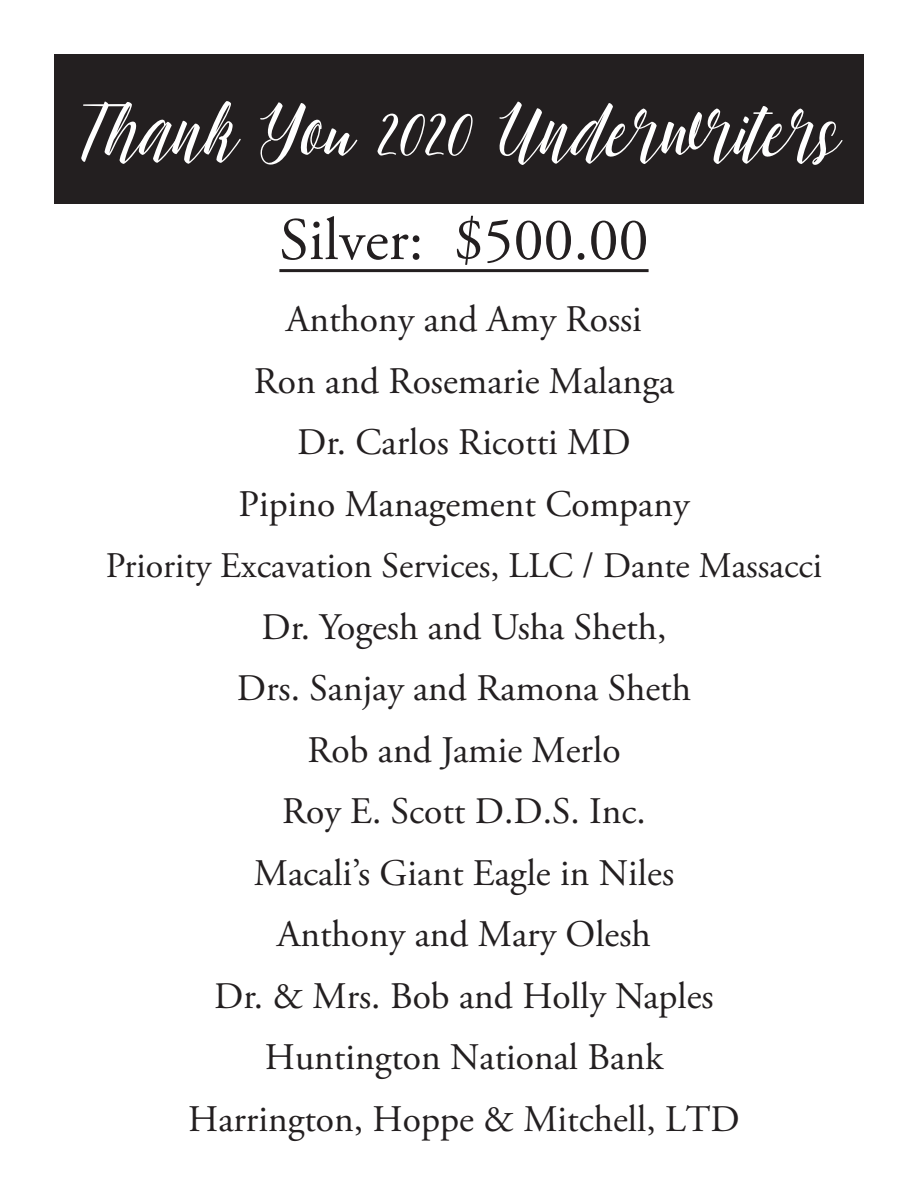
<style>
.page{position:relative;width:918px;height:1188px;background:#fff}
.page>*{position:absolute;margin:0;border:0;box-sizing:border-box;transform-origin:0 0}
.t1{font:97.5px "chillout script";color:#fff}
.t2{font:60px "Adobe Garamond Pro";color:#231f20}
.t3{font:37.5px/61.5px "Adobe Garamond Pro";color:#231f20;text-align:center}
.t4{font:36px "Adobe Garamond Pro";color:#231f20}
</style>
<div class="page">
<div style="left:54px;top:54px;width:810px;height:149px;background:#231f20"></div>
<hr style="left:279px;top:269px;width:370px;height:3px;background:#231f20">
<p class="t1" style="left:77px;top:89px;width:765px">Thank You 2020 Underwriters</p>
<p class="t2" style="left:279px;top:204px;width:371px">Silver: $500.00</p>
<p class="t3" style="left:239px;top:290px;width:452px">Anthony and Amy Rossi<br>Ron and Rosemarie Malanga<br>Dr. Carlos Ricotti MD<br>Pipino Management Company</p>
<p class="t4" style="left:106px;top:544px;width:718px">Priority Excavation Services, LLC / Dante Massacci</p>
<p class="t3" style="left:188px;top:598px;width:553px">Dr. Yogesh and Usha Sheth,<br>Drs. Sanjay and Ramona Sheth<br>Rob and Jamie Merlo<br>Roy E. Scott D.D.S. Inc.<br>Macali’s Giant Eagle in Niles<br>Anthony and Mary Olesh<br>Dr. &amp; Mrs. Bob and Holly Naples<br>Huntington National Bank<br>Harrington, Hoppe &amp; Mitchell, LTD</p>
</div>
